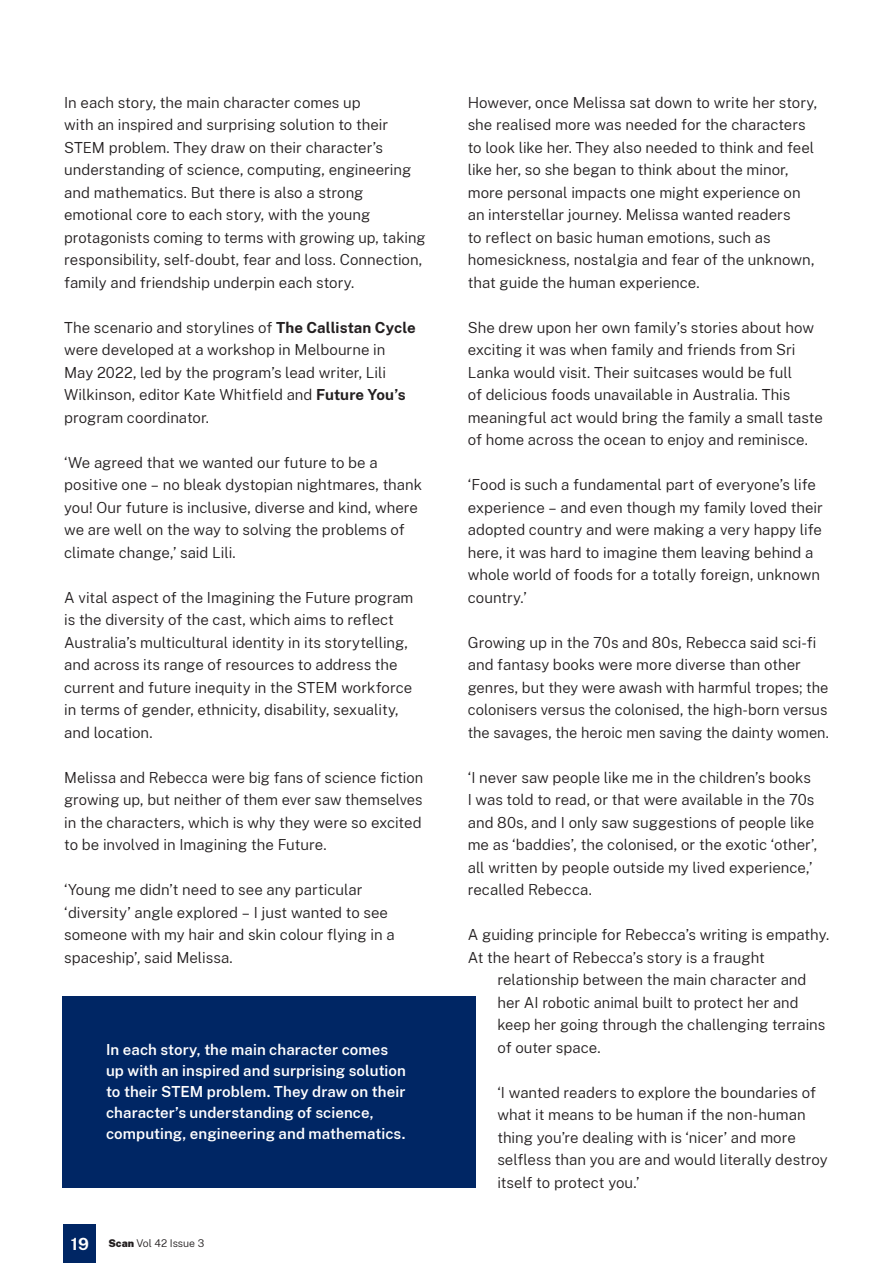
<style>
.page{position:relative;width:893px;height:1263px;background:#fff}
.page>*{position:absolute;margin:0;border:0;box-sizing:border-box;transform-origin:0 0}
.Body_copy{font:300 15px/22.5px "Public Sans";color:#231f20}
.t1{font:600 15px/21px "Public Sans";letter-spacing:.005em;color:#fff}
.t2{font:300 10.5px "Public Sans";color:#231f20}
.s1{font-weight:700}
.s2{font-weight:700;font-size:16.5px;color:#fff}
.s3{font-weight:900}
</style>
<div class="page">
<div style="left:64px;top:1225px;width:32px;height:38px;background:#002664"></div>
<div style="left:63px;top:996px;width:413px;height:191px;background:#002664"></div>
<p class="Body_copy" style="left:64px;top:90px;width:363px">In each story, the main character comes up<br>with an inspired and surprising solution to their STEM problem. They draw on their character’s understanding of science, computing, engineering and mathematics. But there is also a strong emotional core to each story, with the young protagonists coming to terms with growing up, taking responsibility, self-doubt, fear and loss. Connection, family and friendship underpin each story.</p>
<p class="Body_copy" style="left:64px;top:315px;width:353px">The scenario and storylines of <span class="s1">The Callistan Cycle </span>were developed at a workshop in Melbourne in May 2022, led by the program’s lead writer, Lili Wilkinson, editor Kate Whitfield and <span class="s1">Future You’s </span>program coordinator.</p>
<p class="Body_copy" style="left:64px;top:450px;width:359px">‘We agreed that we wanted our future to be a positive one – no bleak dystopian nightmares, thank you! Our future is inclusive, diverse and kind, where we are well on the way to solving the problems of climate change,’ said Lili.</p>
<p class="Body_copy" style="left:64px;top:585px;width:351px">A vital aspect of the Imagining the Future program is the diversity of the cast, which aims to reflect Australia’s multicultural identity in its storytelling, and across its range of resources to address the current and future inequity in the STEM workforce in terms of gender, ethnicity, disability, sexuality, and location.</p>
<p class="Body_copy" style="left:64px;top:765px;width:361px;text-align:justify">Melissa and Rebecca were big fans of science fiction growing up, but neither of them ever saw themselves in the characters, which is why they were so excited to be involved in Imagining the Future.</p>
<p class="Body_copy" style="left:64px;top:878px;width:332px">‘Young me didn’t need to see any particular ‘diversity’ angle explored – I just wanted to see someone with my hair and skin colour flying in a spaceship’, said Melissa.</p>
<p class="t1" style="left:106px;top:1038px;width:301px">In each story, the main character comes up with an inspired and surprising solution to their STEM problem. They draw on their character’s understanding of science, computing, engineering and mathematics.</p>
<p class="t2" style="left:71px;top:1236px;width:135px"><span class="s2">19</span> <span class="s3">Scan</span> Vol 42 Issue 3</p>
<p class="Body_copy" style="left:468px;top:90px;width:351px">However, once Melissa sat down to write her story, she realised more was needed for the characters to look like her. They also needed to think and feel like her, so she began to think about the minor, more personal impacts one might experience on an interstellar journey. Melissa wanted readers<br>to reflect on basic human emotions, such as homesickness, nostalgia and fear of the unknown, that guide the human experience.</p>
<p class="Body_copy" style="left:468px;top:315px;width:357px">She drew upon her own family’s stories about how exciting it was when family and friends from Sri Lanka would visit. Their suitcases would be full<br>of delicious foods unavailable in Australia. This meaningful act would bring the family a small taste of home across the ocean to enjoy and reminisce.</p>
<p class="Body_copy" style="left:468px;top:473px;width:357px">‘Food is such a fundamental part of everyone’s life experience – and even though my family loved their adopted country and were making a very happy life here, it was hard to imagine them leaving behind a whole world of foods for a totally foreign, unknown country.’</p>
<p class="Body_copy" style="left:468px;top:630px;width:363px">Growing up in the 70s and 80s, Rebecca said sci-fi and fantasy books were more diverse than other genres, but they were awash with harmful tropes; the colonisers versus the colonised, the high-born versus the savages, the heroic men saving the dainty women.</p>
<p class="Body_copy" style="left:468px;top:765px;width:351px">‘I never saw people like me in the children’s books I was told to read, or that were available in the 70s and 80s, and I only saw suggestions of people like me as ‘baddies’, the colonised, or the exotic ‘other’, all written by people outside my lived experience,’ recalled Rebecca.</p>
<p class="Body_copy" style="left:468px;top:923px;width:363px">A guiding principle for Rebecca’s writing is empathy.</p>
<p class="Body_copy" style="left:468px;top:945px;width:299px">At the heart of Rebecca’s story is a fraught</p>
<p class="Body_copy" style="left:497px;top:968px;width:311px">relationship between the main character and</p>
<p class="Body_copy" style="left:497px;top:990px;width:303px">her AI robotic animal built to protect her and</p>
<p class="Body_copy" style="left:497px;top:1013px;width:329px">keep her going through the challenging terrains</p>
<p class="Body_copy" style="left:497px;top:1035px;width:105px">of outer space.</p>
<p class="Body_copy" style="left:497px;top:1080px;width:332px">‘I wanted readers to explore the boundaries of what it means to be human if the non-human thing you’re dealing with is ‘nicer’ and more selfless than you are and would literally destroy itself to protect you.’</p>
</div>
